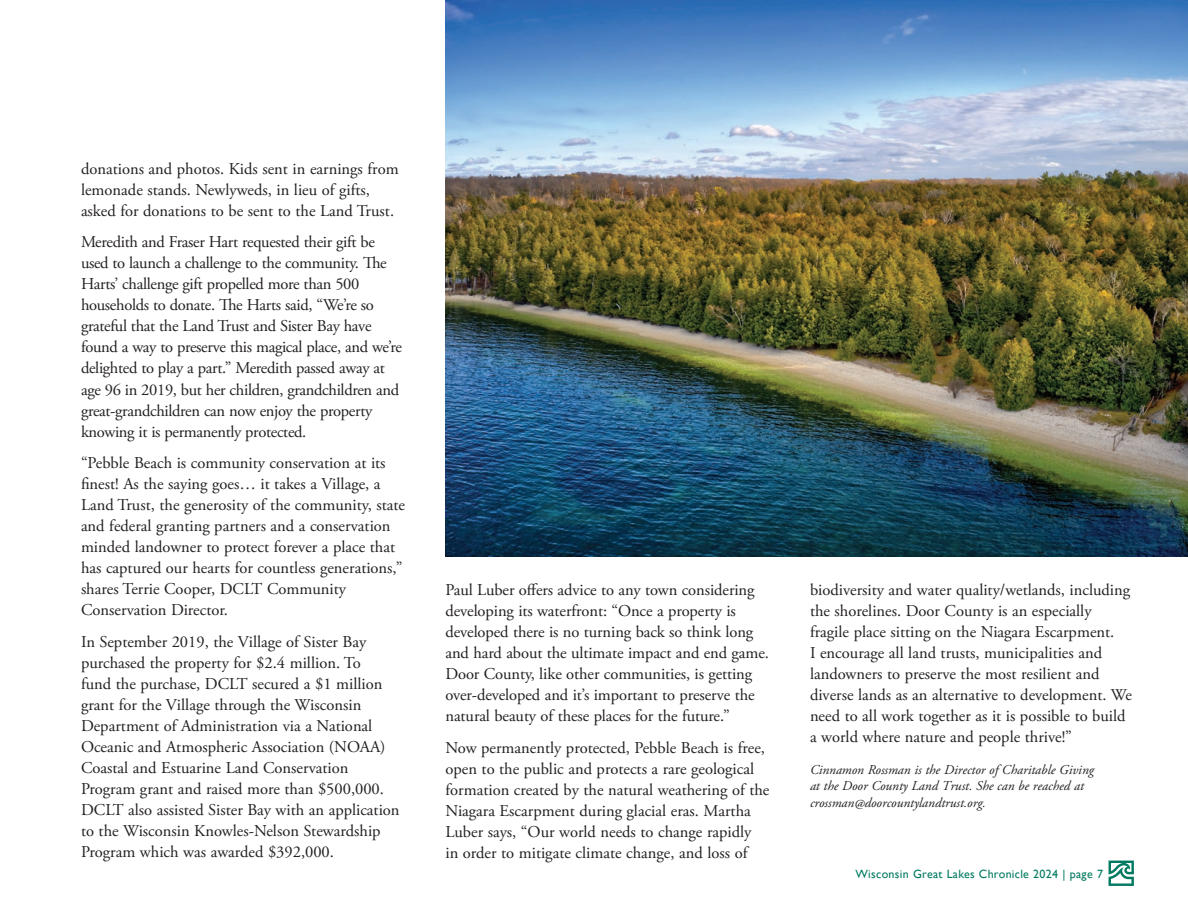
<style>
.page{position:relative;width:1188px;height:918px;background:#fff}
.page>*{position:absolute;margin:0;border:0;box-sizing:border-box;transform-origin:0 0}
.t1{font:16.5px/21px "Adobe Garamond Pro";color:#231f20}
.t2{font:16.5px/21px "Adobe Garamond Pro";letter-spacing:-.02em;color:#231f20}
.t3{font:italic 13.5px/16.5px "Adobe Garamond Pro";color:#231f20}
.t4{font:12px "Gill Sans";letter-spacing:.025em;color:#007a60}
</style>
<div class="page">
<svg style="left:1109px;top:861px;width:25px;height:25px"></svg>
<img style="left:446px;top:0;width:742px;height:556px">
<p class="t1" style="left:81px;top:159px;width:319px">donations and photos. Kids sent in earnings from lemonade stands. Newlyweds, in lieu of gifts, asked for donations to be sent to the Land Trust.</p>
<p class="t2" style="left:81px;top:232px;width:323px">Meredith and Fraser Hart requested their gift be used to launch a challenge to the community. The Harts’ challenge gift propelled more than 500 households to donate. The Harts said, “We’re so grateful that the Land Trust and Sister Bay have found a way to preserve this magical place, and we’re delighted to play a part.” Meredith passed away at age 96 in 2019, but her children, grandchildren and great-grandchildren can now enjoy the property knowing it is permanently protected.</p>
<p class="t1" style="left:81px;top:453px;width:326px">“Pebble Beach is community conservation at its finest! As the saying goes… it takes a Village, a Land Trust, the generosity of the community, state and federal granting partners and a conservation minded landowner to protect forever a place that has captured our hearts for countless generations,” shares Terrie Cooper, DCLT Community Conservation Director.</p>
<p class="t1" style="left:81px;top:631px;width:320px">In September 2019, the Village of Sister Bay purchased the property for $2.4 million. To<br>fund the purchase, DCLT secured a $1 million grant for the Village through the Wisconsin Department of Administration via a National Oceanic and Atmospheric Association (NOAA)<br>Coastal and Estuarine Land Conservation Program grant and raised more than $500,000.<br>DCLT also assisted Sister Bay with an application to the Wisconsin Knowles-Nelson Stewardship Program which was awarded $392,000.</p>
<p class="t1" style="left:446px;top:580px;width:325px">Paul Luber offers advice to any town considering developing its waterfront: “Once a property is developed there is no turning back so think long and hard about the ultimate impact and end game.<br>Door County, like other communities, is getting over-developed and it’s important to preserve the natural beauty of these places for the future.”</p>
<p class="t1" style="left:446px;top:738px;width:326px">Now permanently protected, Pebble Beach is free, open to the public and protects a rare geological formation created by the natural weathering of the Niagara Escarpment during glacial eras. Martha Luber says, “Our world needs to change rapidly<br>in order to mitigate climate change, and loss of</p>
<p class="t1" style="left:810px;top:580px;width:324px">biodiversity and water quality/wetlands, including the shorelines. Door County is an especially fragile place sitting on the Niagara Escarpment.<br>I encourage all land trusts, municipalities and landowners to preserve the most resilient and diverse lands as an alternative to development. We need to all work together as it is possible to build a world where nature and people thrive!”</p>
<p class="t3" style="left:810px;top:762px;width:285px">Cinnamon Rossman is the Director of Charitable Giving at the Door County Land Trust. She can be reached at crossman@doorcountylandtrust.org.</p>
<p class="t4" style="left:855px;top:867px;width:249px">Wisconsin Great Lakes Chronicle 2024 | page 7</p>
</div>
